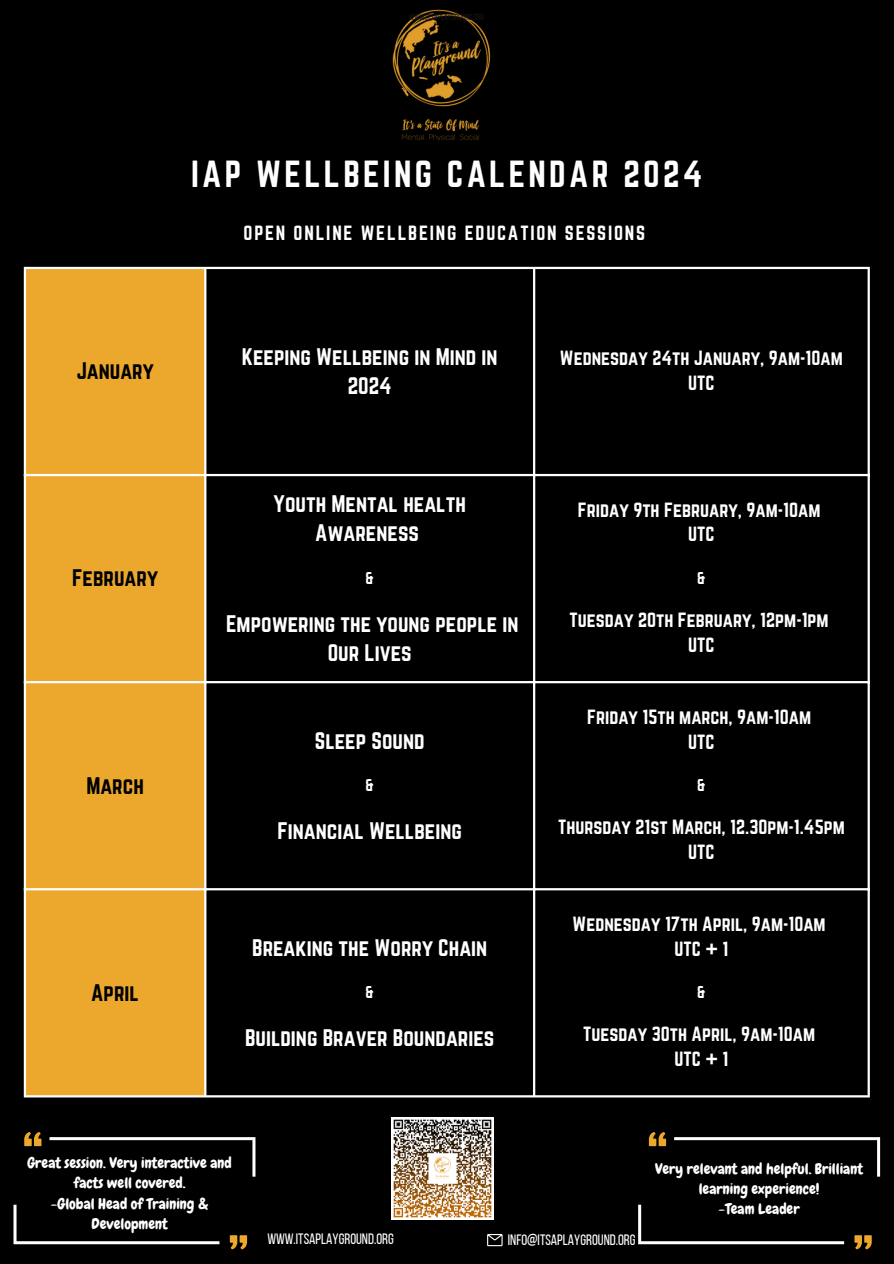
<style>
.page{position:relative;width:894px;height:1264px;background:#fff}
.page>*{position:absolute;margin:0;border:0;box-sizing:border-box;transform-origin:0 0}
.t1{font:33px "Norwester";letter-spacing:.1em;color:#fff}
.t2{font:21px/29.2px "Norwester";color:#fff;text-align:center}
.t3{font:21px "Norwester";color:#000}
.t4{font:18px/24.8px "Norwester";color:#fff;text-align:center}
.t5{font:18px "Norwester";letter-spacing:.1em;color:#fff}
.t6{font:15px/20.2px "Chewy";color:#fff;text-align:center}
.t7{font:15px "Bebas Neue";color:#fff}
.t8{font:15px "Norwester";color:#fff}
.t9{font:8.85px "Bebas Neue";color:#171615}
</style>
<div class="page">
<div style="left:0;top:0;width:893px;height:1263px;background:#000"></div>
<svg style="left:487px;top:1234px;width:15px;height:12px"></svg>
<img style="left:392px;top:9px;width:99px;height:132px">
<div style="left:26px;top:269px;width:178px;height:826px;background:#eca72d"></div>
<hr style="left:24px;top:269px;width:2px;height:826px;background:#fff">
<hr style="left:204px;top:269px;width:2px;height:826px;background:#fff">
<hr style="left:533px;top:269px;width:2px;height:826px;background:#fff">
<hr style="left:867px;top:269px;width:2px;height:826px;background:#fff">
<hr style="left:24px;top:267px;width:845px;height:2px;background:#fff">
<hr style="left:24px;top:474px;width:845px;height:2px;background:#fff">
<hr style="left:24px;top:681px;width:845px;height:2px;background:#fff">
<hr style="left:24px;top:888px;width:845px;height:2px;background:#fff">
<hr style="left:24px;top:1095px;width:845px;height:2px;background:#fff">
<svg style="left:24px;top:1132px;width:17px;height:14px"></svg>
<svg style="left:230px;top:1235px;width:17px;height:14px"></svg>
<svg style="left:49px;top:1137px;width:206px;height:39px"></svg>
<svg style="left:14px;top:1204px;width:205px;height:40px"></svg>
<svg style="left:648px;top:1132px;width:18px;height:14px"></svg>
<svg style="left:854px;top:1235px;width:17px;height:14px"></svg>
<svg style="left:674px;top:1137px;width:205px;height:39px"></svg>
<svg style="left:638px;top:1204px;width:205px;height:40px"></svg>
<img style="left:391px;top:1117px;width:102px;height:102px">
<p class="t9" style="left:409px;top:13px;width:77px">WWW.ITSAPLAYGROUND.ORG</p>
<p class="t1" style="left:191px;top:154px;width:513px">IAP WELLBEING CALENDAR 2024</p>
<h3 class="t5" style="left:243px;top:222px;width:403px">OPEN ONLINE WELLBEING EDUCATION SESSIONS</h3>
<p class="t3" style="left:76px;top:358px;width:79px">January</p>
<p class="t3" style="left:72px;top:565px;width:87px">February</p>
<p class="t3" style="left:86px;top:772px;width:59px">March</p>
<p class="t3" style="left:91px;top:979px;width:49px">April</p>
<h1 class="t2" style="left:242px;top:342px;width:257px">Keeping Wellbeing in Mind in<br>2024</h1>
<h2 class="t4" style="left:560px;top:345px;width:284px">Wednesday 24th January, 9am-10am<br>UTC</h2>
<p class="t2" style="left:273px;top:489px;width:194px">Youth Mental health<br>Awareness</p>
<p class="t8" style="left:365px;top:569px;width:10px">&amp;</p>
<p class="t2" style="left:226px;top:608px;width:294px">Empowering the young people in<br>Our Lives</p>
<p class="t2" style="left:315px;top:725px;width:111px">Sleep Sound</p>
<p class="t8" style="left:365px;top:776px;width:10px">&amp;</p>
<p class="t2" style="left:277px;top:815px;width:186px">Financial Wellbeing</p>
<p class="t2" style="left:252px;top:932px;width:236px">Breaking the Worry Chain</p>
<p class="t8" style="left:365px;top:983px;width:10px">&amp;</p>
<p class="t2" style="left:245px;top:1022px;width:251px">Building Braver Boundaries</p>
<p class="t4" style="left:577px;top:497px;width:244px">Friday 9th February, 9am-10am</p>
<p class="t4" style="left:688px;top:522px;width:28px">UTC</p>
<p class="t8" style="left:697px;top:569px;width:10px">&amp;</p>
<p class="t4" style="left:569px;top:607px;width:260px">Tuesday 20th February, 12pm-1pm</p>
<p class="t4" style="left:688px;top:632px;width:28px">UTC</p>
<p class="t4" style="left:587px;top:704px;width:225px">Friday 15th march, 9am-10am</p>
<p class="t4" style="left:688px;top:729px;width:28px">UTC</p>
<p class="t8" style="left:697px;top:776px;width:10px">&amp;</p>
<p class="t4" style="left:558px;top:814px;width:288px">Thursday 21st March, 12.30pm-1.45pm<br>UTC</p>
<p class="t4" style="left:572px;top:911px;width:254px">Wednesday 17th April, 9am-10am</p>
<p class="t4" style="left:674px;top:936px;width:55px">UTC + 1</p>
<p class="t8" style="left:697px;top:983px;width:10px">&amp;</p>
<p class="t4" style="left:583px;top:1021px;width:233px">Tuesday 30th April, 9am-10am</p>
<p class="t4" style="left:674px;top:1046px;width:55px">UTC + 1</p>
<p class="t6" style="left:27px;top:1152px;width:206px">Great session. Very interactive and facts well covered.<br>-Global Head of Training &amp;<br>Development</p>
<h3 class="t6" style="left:655px;top:1158px;width:209px">Very relevant and helpful. Brilliant learning experience!<br>-Team Leader</h3>
<p class="t7" style="left:267px;top:1232px;width:128px">WWW.ITSAPLAYGROUND.ORG</p>
<p class="t7" style="left:507px;top:1233px;width:129px">INFO@ITSAPLAYGROUND.ORG</p>
</div>
